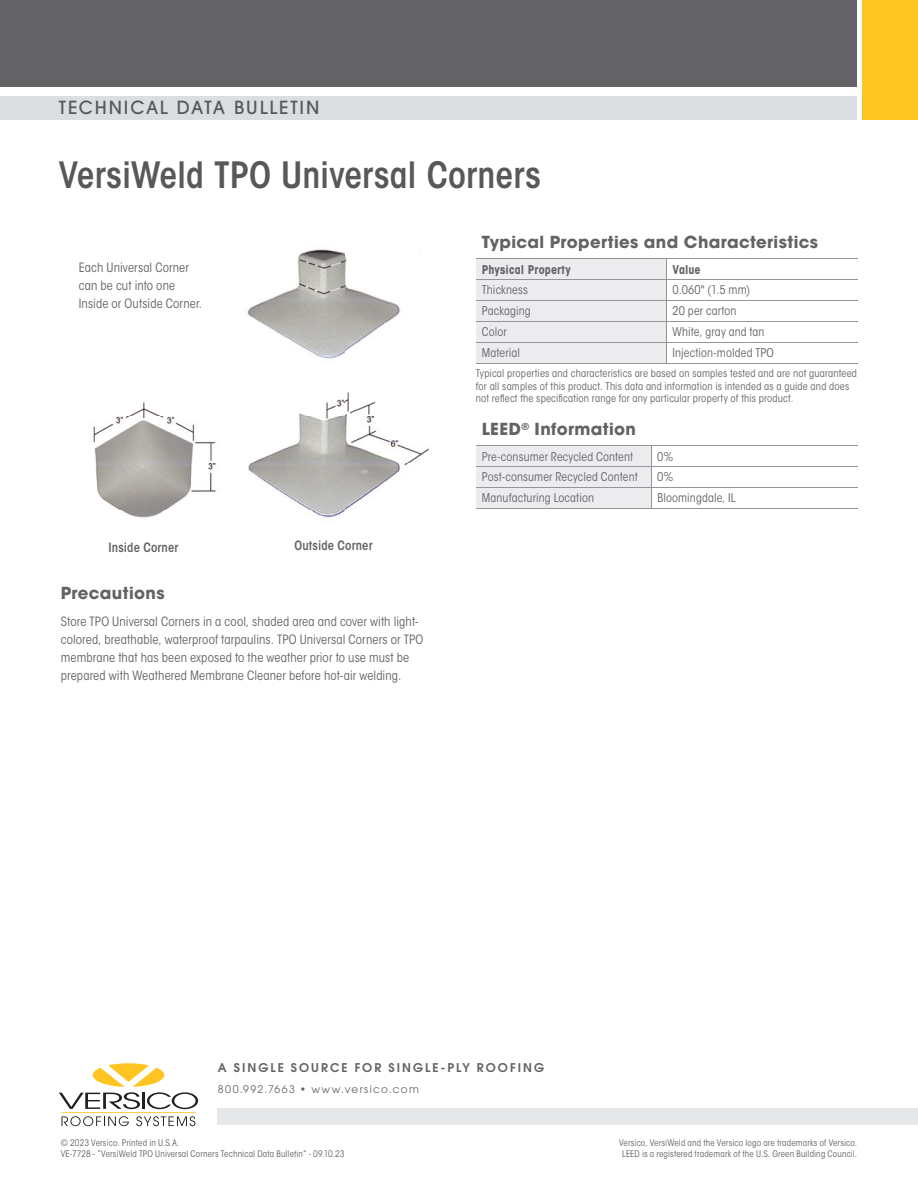
<style>
.page{position:relative;width:918px;height:1188px;background:#fff}
.page>*{position:absolute;margin:0;border:0;box-sizing:border-box;transform-origin:0 0}
.t1{font:600 condensed 36px "ITC Avant Garde Std";color:#57585a}
.t2{font:500 18px "ITC Avant Garde Std";letter-spacing:.1em;color:#57585a}
.t3{font:700 16.5px "ITC Avant Garde Std";letter-spacing:.02em;color:#636366}
.t4{font:condensed 12.75px/18px "ITC Avant Garde Std";letter-spacing:.01em;color:#636366}
.t5{font:600 condensed 12.75px "ITC Avant Garde Std";letter-spacing:.01em;color:#636366}
.t6{font:condensed 12px "ITC Avant Garde Std";letter-spacing:.01em;color:#636366}
.t7{font:600 12px "ITC Avant Garde Std";letter-spacing:.17em;color:#636366}
.t8{font:700 condensed 12px "ITC Avant Garde Std";letter-spacing:.01em;color:#636366}
.t9{font:condensed 10.5px/12.8px "ITC Avant Garde Std";letter-spacing:.015em;color:#636366}
.t10{font:10.5px "ITC Avant Garde Std";letter-spacing:.13em;color:#636366}
.t11{font:condensed 9px/10.8px "ITC Avant Garde Std";letter-spacing:.02em;color:#636366}
</style>
<div class="page">
<hr style="left:476px;top:445px;width:381px;height:1px;background:#939598">
<hr style="left:476px;top:466px;width:381px;height:1px;background:#939598">
<hr style="left:476px;top:487px;width:381px;height:1px;background:#939598">
<div style="left:476px;top:446px;width:176px;height:62px;background:#ececee"></div>
<hr style="left:476px;top:508px;width:381px;height:1px;background:#939598">
<div style="left:218px;top:1108px;width:700px;height:17px;background:#e6e7e9"></div>
<div style="left:0;top:96px;width:856px;height:23px;background:#dcdddf"></div>
<div style="left:0;top:0;width:856px;height:87px;background:#636366"></div>
<div style="left:863px;top:0;width:55px;height:119px;background:#fec422"></div>
<svg style="left:62px;top:1116px;width:67px;height:10px"></svg>
<svg style="left:136px;top:1116px;width:59px;height:10px"></svg>
<hr style="left:61px;top:1112px;width:135px;height:1px;background:#fec422">
<svg style="left:59px;top:1063px;width:139px;height:46px"></svg>
<img style="left:93px;top:249px;width:336px;height:269px">
<hr style="left:476px;top:258px;width:381px;height:1px;background:#939598">
<hr style="left:476px;top:279px;width:381px;height:1px;background:#939598">
<hr style="left:476px;top:300px;width:381px;height:1px;background:#939598">
<hr style="left:476px;top:321px;width:381px;height:1px;background:#939598">
<hr style="left:476px;top:342px;width:381px;height:1px;background:#939598">
<div style="left:476px;top:259px;width:191px;height:104px;background:#ececee"></div>
<hr style="left:476px;top:363px;width:381px;height:1px;background:#939598">
<h2 class="t2" style="left:59px;top:100px;width:262px">TECHNICAL DATA BULLETIN</h2>
<h1 class="t1" style="left:59px;top:161px;width:483px">VersiWeld TPO Universal Corners</h1>
<p class="t4" style="left:79px;top:260px;width:125px">Each Universal Corner can be cut into one<br>Inside or Outside Corner.</p>
<p class="t5" style="left:108px;top:542px;width:71px">Inside Corner</p>
<p class="t5" style="left:294px;top:541px;width:80px">Outside Corner</p>
<p class="t3" style="left:61px;top:587px;width:105px">Precautions</p>
<p class="t4" style="left:61px;top:613px;width:364px">Store TPO Universal Corners in a cool, shaded area and cover with light&shy;colored, breathable, waterproof tarpaulins. TPO Universal Corners or TPO membrane that has been exposed to the weather prior to use must be prepared with Weathered Membrane Cleaner before hot-air welding.</p>
<p class="t3" style="left:482px;top:236px;width:338px">Typical Properties and Characteristics</p>
<p class="t8" style="left:482px;top:265px;width:90px">Physical Property</p>
<p class="t8" style="left:673px;top:265px;width:30px">Value</p>
<p class="t6" style="left:482px;top:285px;width:48px">Thickness</p>
<p class="t6" style="left:673px;top:285px;width:79px">0.060" (1.5 mm)</p>
<p class="t6" style="left:482px;top:306px;width:50px">Packaging</p>
<p class="t6" style="left:673px;top:306px;width:66px">20 per carton</p>
<p class="t6" style="left:482px;top:327px;width:26px">Color</p>
<p class="t6" style="left:673px;top:327px;width:94px">White, gray and tan</p>
<p class="t6" style="left:482px;top:348px;width:40px">Material</p>
<p class="t6" style="left:673px;top:348px;width:103px">Injection-molded TPO</p>
<p class="t9" style="left:476px;top:368px;width:383px">Typical properties and characteristics are based on samples tested and are not guaranteed for all samples of this product. This data and information is intended as a guide and does not reflect the specification range for any particular property of this product.</p>
<p class="t3" style="left:482px;top:423px;width:156px">LEED<sup>®</sup> Information</p>
<p class="t6" style="left:482px;top:452px;width:153px">Pre-consumer Recycled Content</p>
<p class="t6" style="left:657px;top:452px;width:17px">0%</p>
<p class="t6" style="left:482px;top:472px;width:157px">Post-consumer Recycled Content</p>
<p class="t6" style="left:657px;top:472px;width:17px">0%</p>
<p class="t6" style="left:482px;top:493px;width:114px">Manufacturing Location</p>
<p class="t6" style="left:657px;top:493px;width:80px">Bloomingdale, IL</p>
<p class="t7" style="left:218px;top:1063px;width:328px">A SINGLE SOURCE FOR SINGLE-PLY ROOFING</p>
<p class="t10" style="left:218px;top:1085px;width:203px">800.992.7663 • www.versico.com</p>
<p class="t11" style="left:61px;top:1138px;width:285px">© 2023 Versico. Printed in U.S.A.<br>VE-7728 - “VersiWeld TPO Universal Corners Technical Data Bulletin” - 09.10.23</p>
<p class="t11" style="left:619px;top:1138px;width:240px;text-align:center">Versico, VersiWeld and the Versico logo are trademarks of Versico.<br>LEED is a registered trademark of the U.S. Green Building Council.</p>
</div>
